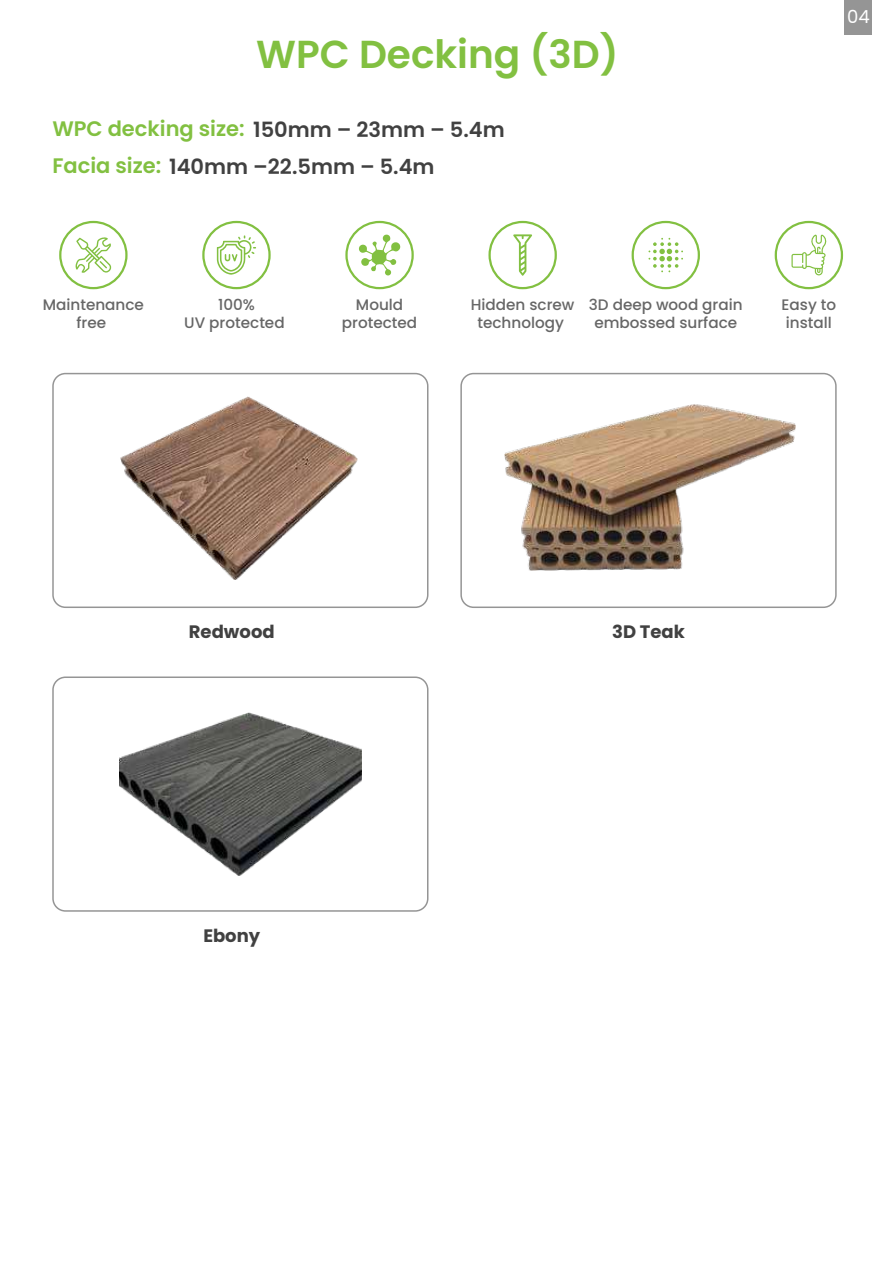
<style>
.page{position:relative;width:893px;height:1263px;background:#fff}
.page>*{position:absolute;margin:0;border:0;box-sizing:border-box;transform-origin:0 0}
.t1{font:600 39px "Poppins";color:#82c041}
.t2{font:600 21px/37.2px "Poppins";color:#414141}
.t3{font:700 18px "Poppins";color:#414141}
.t4{font:18px "Poppins";color:#fff}
.t5{font:500 15.15px/17.7px "Poppins";color:#666;text-align:center}
.s1{color:#82c041}
</style>
<div class="page">
<div style="left:845px;top:0;width:27px;height:34px;background:#959595"></div>
<svg style="left:59px;top:221px;width:69px;height:68px"></svg>
<svg style="left:345px;top:221px;width:69px;height:68px"></svg>
<svg style="left:632px;top:221px;width:68px;height:68px"></svg>
<svg style="left:488px;top:221px;width:69px;height:68px"></svg>
<svg style="left:202px;top:221px;width:69px;height:68px"></svg>
<svg style="left:775px;top:221px;width:68px;height:68px"></svg>
<img style="left:120px;top:713px;width:241px;height:162px">
<img style="left:121px;top:396px;width:236px;height:184px">
<div style="left:52px;top:373px;width:376px;height:235px;border:2px solid #959595;border-radius:12px"></div>
<div style="left:52px;top:676px;width:376px;height:236px;border:2px solid #959595;border-radius:12px"></div>
<img style="left:505px;top:404px;width:290px;height:166px">
<div style="left:460px;top:373px;width:377px;height:235px;border:2px solid #959595;border-radius:12px"></div>
<h1 class="t1" style="left:256px;top:32px;width:364px">WPC Decking (3D)</h1>
<h2 class="t2" style="left:52px;top:111px;width:454px"><span class="s1">WPC decking size:</span> 150mm – 23mm – 5.4m<br><span class="s1">Facia size:</span> 140mm –22.5mm – 5.4m</h2>
<p class="t4" style="left:847px;top:6px;width:24px">04</p>
<p class="t5" style="left:43px;top:296px;width:103px">Maintenance free</p>
<p class="t5" style="left:342px;top:296px;width:77px">Mould protected</p>
<p class="t5" style="left:589px;top:296px;width:155px">3D deep wood grain embossed surface</p>
<p class="t5" style="left:471px;top:296px;width:105px">Hidden screw technology</p>
<p class="t5" style="left:184px;top:296px;width:102px">100%<br>UV protected</p>
<p class="t5" style="left:782px;top:296px;width:56px;text-align:left">Easy to install</p>
<p class="t3" style="left:189px;top:621px;width:87px">Redwood</p>
<p class="t3" style="left:612px;top:621px;width:74px">3D Teak</p>
<p class="t3" style="left:203px;top:925px;width:58px">Ebony</p>
</div>
